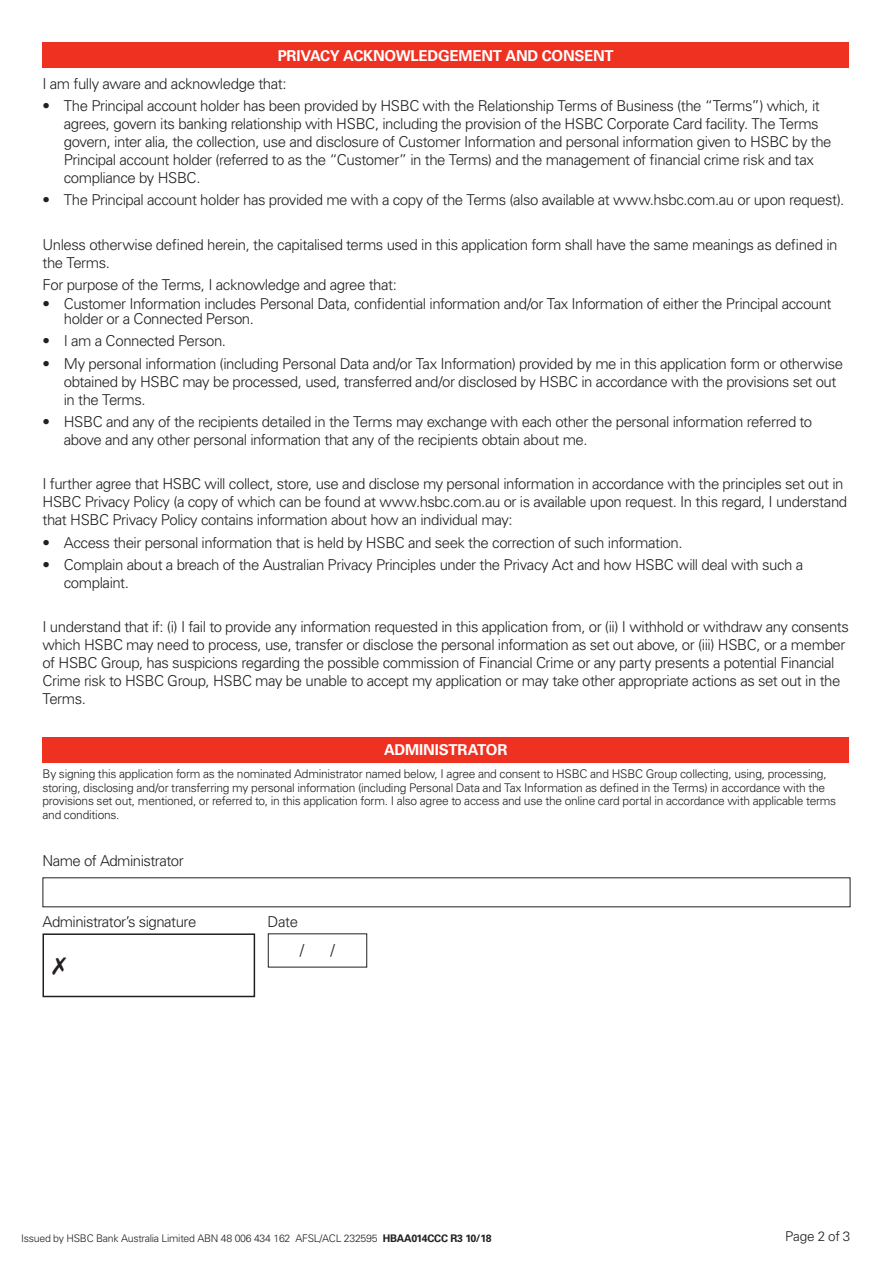
<style>
.page{position:relative;width:893px;height:1263px;background:#fff}
.page>*{position:absolute;margin:0;border:0;box-sizing:border-box;transform-origin:0 0}
.t1{font:18px "Minion Pro";color:#231f20}
.t2{font:300 15px/18px "Univers";letter-spacing:-.03em;color:#231f20}
.t3{font:700 15px "Univers";letter-spacing:-.015em;color:#fff}
.t4{font:300 13.5px "Univers";letter-spacing:-.015em;color:#231f20}
.t5{font:300 12px/13.5px "Univers";letter-spacing:-.02em;color:#231f20}
.t6{font:300 10.5px "Univers";letter-spacing:-.025em;color:#231f20}
.s1{font-weight:700}
</style>
<div class="page">
<div style="left:43px;top:43px;width:806px;height:25px;background:#ef3122"></div>
<div style="left:43px;top:737px;width:806px;height:25px;background:#ef3122"></div>
<div style="left:43px;top:933px;width:212px;height:64px;border:2px solid #231f20"></div>
<p class="t3" style="left:278px;top:47px;width:338px">PRIVACY ACKNOWLEDGEMENT AND CONSENT</p>
<p class="t2" style="left:43px;top:74px;width:245px">I am fully aware and acknowledge that:</p>
<p class="t2" style="left:64px;top:96px;width:769px;text-indent:-21px">• The Principal account holder has been provided by HSBC with the Relationship Terms of Business (the “Terms”) which, it agrees, govern its banking relationship with HSBC, including the provision of the HSBC Corporate Card facility. The Terms govern, inter alia, the collection, use and disclosure of Customer Information and personal information given to HSBC by the Principal account holder (referred to as the “Customer” in the Terms) and the management of financial crime risk and tax compliance by HSBC.</p>
<p class="t2" style="left:43px;top:190px;width:803px">• The Principal account holder has provided me with a copy of the Terms (also available at www.hsbc.com.au or upon request).</p>
<p class="t2" style="left:43px;top:235px;width:796px">Unless otherwise defined herein, the capitalised terms used in this application form shall have the same meanings as defined in the Terms.</p>
<p class="t2" style="left:43px;top:275px;width:356px">For purpose of the Terms, I acknowledge and agree that:</p>
<p class="t2" style="left:64px;top:296px;width:769px;line-height:15px;text-indent:-21px">• Customer Information includes Personal Data, confidential information and/or Tax Information of either the Principal account holder or a Connected Person.</p>
<p class="t2" style="left:43px;top:332px;width:185px">• I am a Connected Person.</p>
<p class="t2" style="left:64px;top:354px;width:781px;text-indent:-21px">• My personal information (including Personal Data and/or Tax Information) provided by me in this application form or otherwise obtained by HSBC may be processed, used, transferred and/or disclosed by HSBC in accordance with the provisions set out in the Terms.</p>
<p class="t2" style="left:64px;top:412px;width:750px;text-indent:-21px">• HSBC and any of the recipients detailed in the Terms may exchange with each other the personal information referred to above and any other personal information that any of the recipients obtain about me.</p>
<p class="t2" style="left:43px;top:475px;width:806px">I further agree that HSBC will collect, store, use and disclose my personal information in accordance with the principles set out in<br>HSBC Privacy Policy (a copy of which can be found at www.hsbc.com.au or is available upon request. In this regard, I understand that HSBC Privacy Policy contains information about how an individual may:</p>
<p class="t2" style="left:43px;top:533px;width:641px">• Access their personal information that is held by HSBC and seek the correction of such information.</p>
<p class="t2" style="left:64px;top:555px;width:741px;text-indent:-21px">• Complain about a breach of the Australian Privacy Principles under the Privacy Act and how HSBC will deal with such a complaint.</p>
<p class="t2" style="left:43px;top:618px;width:808px">I understand that if: (i) I fail to provide any information requested in this application from, or (ii) I withhold or withdraw any consents which HSBC may need to process, use, transfer or disclose the personal information as set out above, or (iii) HSBC, or a member of HSBC Group, has suspicions regarding the possible commission of Financial Crime or any party presents a potential Financial Crime risk to HSBC Group, HSBC may be unable to accept my application or may take other appropriate actions as set out in the Terms.</p>
<p class="t3" style="left:384px;top:741px;width:125px">ADMINISTRATOR</p>
<p class="t5" style="left:43px;top:767px;width:795px">By signing this application form as the nominated Administrator named below, I agree and consent to HSBC and HSBC Group collecting, using, processing, storing, disclosing and/or transferring my personal information (including Personal Data and Tax Information as defined in the Terms) in accordance with the provisions set out, mentioned, or referred to, in this application form. I also agree to access and use the online card portal in accordance with applicable terms and conditions.</p>
<p class="t2" style="left:43px;top:852px;width:143px">Name of Administrator</p>
<p class="t2" style="left:43px;top:912px;width:155px">Administrator’s signature</p>
<p class="t2" style="left:268px;top:912px;width:32px">Date</p>
<p class="t1" style="left:299px;top:938px;width:7px">/</p>
<p class="t1" style="left:330px;top:938px;width:7px">/</p>
<p class="t6" style="left:21px;top:1232px;width:472px">Issued by HSBC Bank Australia Limited ABN 48 006 434 162 AFSL/ACL 232595 <span class="s1">HBAA014CCC R3 10/18</span></p>
<p class="t4" style="left:785px;top:1228px;width:67px">Page 2 of 3</p>
</div>
